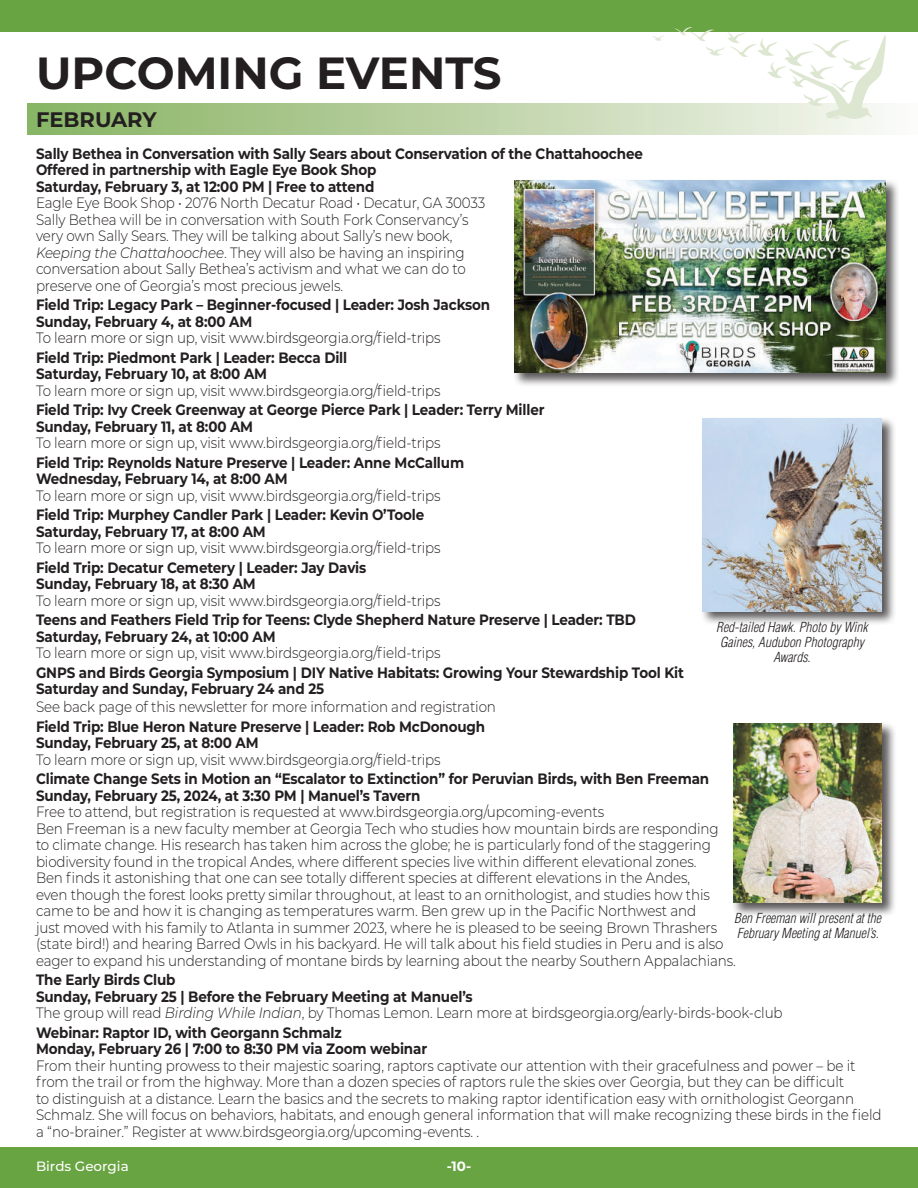
<style>
.page{position:relative;width:918px;height:1188px;background:#fff}
.page>*{position:absolute;margin:0;border:0;box-sizing:border-box;transform-origin:0 0}
.t1{font:700 45px "Montserrat";color:#231f20}
.t2{font:700 21px "Montserrat";color:#231f20}
.t3{font:300 15px/16.5px "Montserrat";letter-spacing:-.01em;color:#231f20;scale:.9 1}
.t4{font:700 15px/16.5px "Montserrat";letter-spacing:-.01em;color:#231f20;scale:.9 1}
.t5{font:italic 300 condensed 13.5px/15px "Helvetica";color:#231f20}
.t6{font:500 13.5px "Montserrat";color:#fff}
.t7{font:700 13.5px "Montserrat";color:#fff}
.s1{font-style:italic}
.s2{font-weight:700}
</style>
<div class="page">
<div style="left:0;top:1148px;width:918px;height:40px;background:#69a442"></div>
<div style="left:0;top:0;width:918px;height:32px;background:#69a442"></div>
<div style="left:27px;top:104px;width:891px;height:31px;background:linear-gradient(to right,#86b160,#f9f8f5)"></div>
<svg style="left:653px;top:35px;width:11px;height:6px"></svg>
<svg style="left:674px;top:27px;width:212px;height:92px"></svg>
<div style="left:512px;top:179px;width:388px;height:209px;background:#231f20;opacity:.75"></div>
<img style="left:514px;top:180px;width:372px;height:193px">
<div style="left:732px;top:721px;width:165px;height:197px;background:#231f20;opacity:.75"></div>
<img style="left:734px;top:723px;width:148px;height:180px">
<div style="left:700px;top:417px;width:197px;height:209px;background:#231f20;opacity:.75"></div>
<img style="left:702px;top:418px;width:180px;height:194px">
<h1 class="t1" style="left:36px;top:40px;width:467px">UPCOMING EVENTS</h1>
<h2 class="t2" style="left:36px;top:104px;width:122px">FEBRUARY</h2>
<p class="t4" style="left:36px;top:144px;width:676px">Sally Bethea in Conversation with Sally Sears about Conservation of the Chattahoochee<br>Offered in partnership with Eagle Eye Book Shop<br>Saturday, February 3, at 12:00 PM | Free to attend</p>
<p class="t3" style="left:36px;top:194px;width:501px">Eagle Eye Book Shop • 2076 North Decatur Road • Decatur, GA 30033<br>Sally Bethea will be in conversation with South Fork Conservancy’s very own Sally Sears. They will be talking about Sally’s new book, <span class="s1">Keeping the Chattahoochee</span>. They will also be having an inspiring conversation about Sally Bethea’s activism and what we can do to preserve one of Georgia’s most precious jewels.</p>
<p class="t4" style="left:36px;top:296px;width:506px">Field Trip: Legacy Park – Beginner-focused | Leader: Josh Jackson<br>Sunday, February 4, at 8:00 AM</p>
<p class="t3" style="left:36px;top:329px;width:451px">To learn more or sign up, visit www.birdsgeorgia.org/field-trips</p>
<p class="t4" style="left:36px;top:348px;width:347px">Field Trip: Piedmont Park | Leader: Becca Dill<br>Saturday, February 10, at 8:00 AM</p>
<p class="t3" style="left:36px;top:381px;width:451px">To learn more or sign up, visit www.birdsgeorgia.org/field-trips</p>
<p class="t4" style="left:36px;top:401px;width:567px">Field Trip: Ivy Creek Greenway at George Pierce Park | Leader: Terry Miller<br>Sunday, February 11, at 8:00 AM</p>
<p class="t3" style="left:36px;top:434px;width:451px">To learn more or sign up, visit www.birdsgeorgia.org/field-trips</p>
<p class="t4" style="left:36px;top:453px;width:477px">Field Trip: Reynolds Nature Preserve | Leader: Anne McCallum<br>Wednesday, February 14, at 8:00 AM</p>
<p class="t3" style="left:36px;top:486px;width:451px">To learn more or sign up, visit www.birdsgeorgia.org/field-trips</p>
<p class="t4" style="left:36px;top:506px;width:433px">Field Trip: Murphey Candler Park | Leader: Kevin O’Toole<br>Saturday, February 17, at 8:00 AM</p>
<p class="t3" style="left:36px;top:539px;width:451px">To learn more or sign up, visit www.birdsgeorgia.org/field-trips</p>
<p class="t4" style="left:36px;top:558px;width:369px">Field Trip: Decatur Cemetery | Leader: Jay Davis<br>Sunday, February 18, at 8:30 AM</p>
<p class="t3" style="left:36px;top:591px;width:451px">To learn more or sign up, visit www.birdsgeorgia.org/field-trips</p>
<p class="t4" style="left:36px;top:611px;width:668px">Teens and Feathers Field Trip for Teens: Clyde Shepherd Nature Preserve | Leader: TBD<br>Saturday, February 24, at 10:00 AM</p>
<p class="t3" style="left:36px;top:644px;width:451px">To learn more or sign up, visit www.birdsgeorgia.org/field-trips</p>
<p class="t4" style="left:36px;top:663px;width:721px">GNPS and Birds Georgia Symposium | DIY Native Habitats: Growing Your Stewardship Tool Kit<br>Saturday and Sunday, February 24 and 25</p>
<p class="t3" style="left:36px;top:698px;width:513px">See back page of this newsletter for more information and registration</p>
<p class="t4" style="left:36px;top:717px;width:501px">Field Trip: Blue Heron Nature Preserve | Leader: Rob McDonough<br>Sunday, February 25, at 8:00 AM</p>
<p class="t3" style="left:36px;top:750px;width:451px">To learn more or sign up, visit www.birdsgeorgia.org/field-trips</p>
<p class="t4" style="left:36px;top:770px;width:750px">Climate Change Sets in Motion an “Escalator to Extinction” for Peruvian Birds, with Ben Freeman<br>Sunday, February 25, 2024, at 3:30 PM | Manuel’s Tavern</p>
<p class="t3" style="left:36px;top:803px;width:779px">Free to attend, but registration is requested at www.birdsgeorgia.org/upcoming-events<br>Ben Freeman is a new faculty member at Georgia Tech who studies how mountain birds are responding<br>to climate change. His research has taken him across the globe; he is particularly fond of the staggering biodiversity found in the tropical Andes, where different species live within different elevational zones.<br>Ben finds it astonishing that one can see totally different species at different elevations in the Andes,<br>even though the forest looks pretty similar throughout, at least to an ornithologist, and studies how this came to be and how it is changing as temperatures warm. Ben grew up in the Pacific Northwest and<br>just moved with his family to Atlanta in summer 2023, where he is pleased to be seeing Brown Thrashers (state bird!) and hearing Barred Owls in his backyard. He will talk about his field studies in Peru and is also eager to expand his understanding of montane birds by learning about the nearby Southern Appalachians.</p>
<p class="t3" style="left:36px;top:971px;width:831px"><span class="s2">The Early Birds Club<br>Sunday, February 25 | Before the February Meeting at Manuel’s<br></span>The group will read <span class="s1">Birding While Indian</span>, by Thomas Lemon. Learn more at birdsgeorgia.org/early-birds-book-club</p>
<p class="t4" style="left:36px;top:1023px;width:436px">Webinar: Raptor ID, with Georgann Schmalz<br>Monday, February 26 | 7:00 to 8:30 PM via Zoom webinar</p>
<p class="t3" style="left:36px;top:1056px;width:941px">From their hunting prowess to their majestic soaring, raptors captivate our attention with their gracefulness and power – be it from the trail or from the highway. More than a dozen species of raptors rule the skies over Georgia, but they can be difficult<br>to distinguish at a distance. Learn the basics and the secrets to making raptor identification easy with ornithologist Georgann Schmalz. She will focus on behaviors, habitats, and enough general information that will make recognizing these birds in the field a “no-brainer.” Register at www.birdsgeorgia.org/upcoming-events. .</p>
<p class="t5" style="left:716px;top:619px;width:153px;text-align:center">Red-tailed Hawk. Photo by Wink<br>Gaines, Audubon Photography<br>Awards.</p>
<p class="t5" style="left:734px;top:910px;width:148px">Ben Freeman will present at the<br>February Meeting at Manuel’s.</p>
<p class="t6" style="left:36px;top:1157px;width:94px">Birds Georgia</p>
<p class="t7" style="left:447px;top:1157px;width:26px">-10-</p>
</div>
